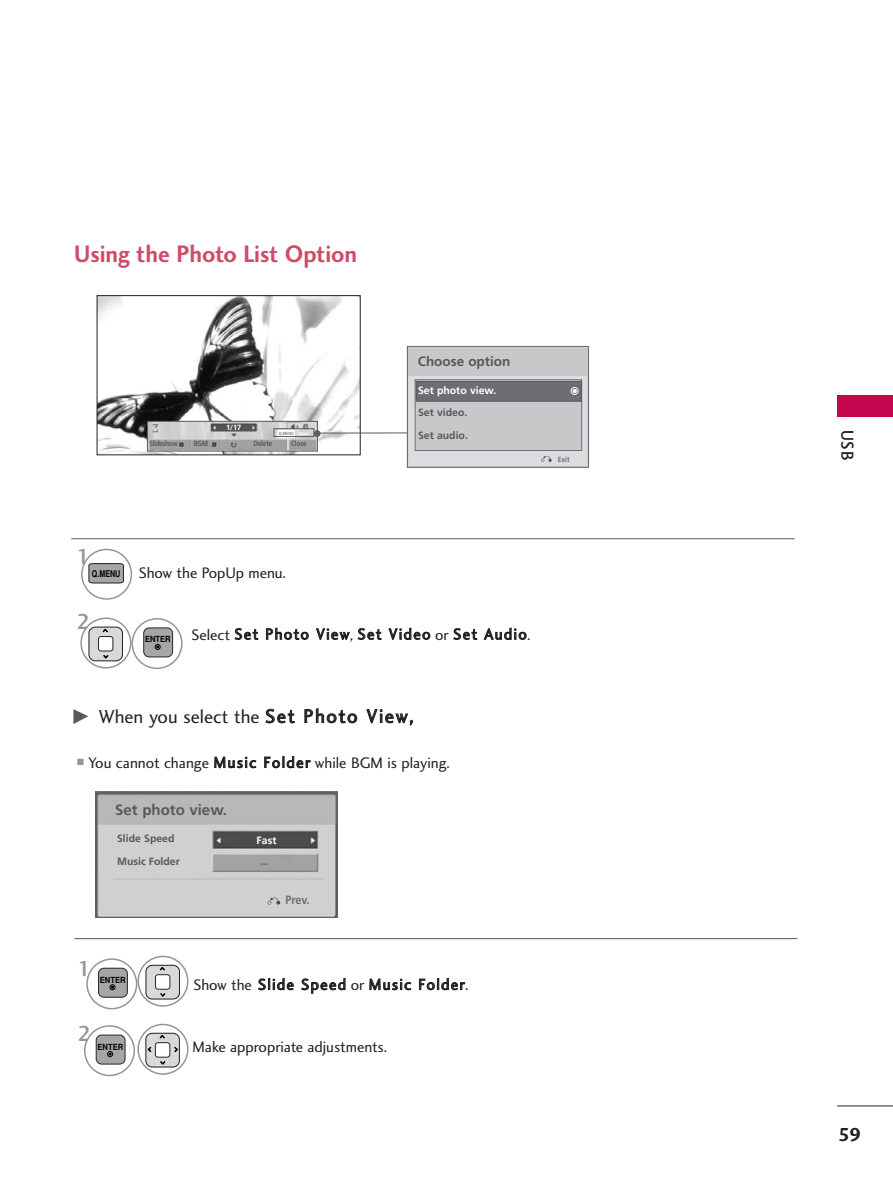
<style>
.page{position:relative;width:893px;height:1190px;background:#fff}
.page>*{position:absolute;margin:0;border:0;box-sizing:border-box;transform-origin:0 0}
.t1{font:24.75px "Charlotte Sans Bold Plain";color:#cf4c68;scale:.95 1}
.t2{font:22.5px "Charlotte Sans Medium Plain";color:#939598}
.t3{font:19.5px "Charlotte Sans Book Plain";letter-spacing:-.005em;color:#231f20}
.t4{font:19.5px "Charlotte Sans Bold Plain";color:#231f20}
.t5{font:18px "Charlotte Sans Medium Plain";color:#231f20;scale:.9 1}
.t6{font:15.75px "Charlotte Sans Book Plain";color:#231f20}
.t7{font:15.75px "Charlotte Sans Book Plain";letter-spacing:.085em;color:#231f20}
.t8{font:700 15px "Frutiger";color:#57585a}
.t9{font:700 13.5px "Frutiger";color:#57585a}
.t10{font:700 12px "Frutiger";color:#6d6e71;scale:.9 1}
.t11{font:700 10.5px/22.5px "Frutiger";color:#57585a}
.t12{font:700 10.5px "Frutiger";color:#fff}
.t13{font:700 9.3px "Helvetica";color:#000;scale:.76 1}
.t14{font:700 8.4px "Helvetica";color:#000;scale:.9 1}
.t15{font:700 7.5px "Frutiger";letter-spacing:-.02em;color:#57585a;scale:.85 1}
.t16{font:700 7.5px "Frutiger";letter-spacing:-.05em;color:#57585a;scale:.85 1}
.t17{font:700 7.5px "Frutiger";color:#fff}
.t18{font:700 7.5px "Frutiger";color:#6d6e71;scale:.9 1}
.t19{font:700 4.5px "Frutiger";letter-spacing:-.025em;color:#747e87;scale:.85 1}
.s1{color:#fff}
.s2{font-family:"FZDING33";font-size:15px;color:#57585a}
</style>
<div class="page">
<img style="left:99px;top:297px;width:259px;height:156px">
<div style="left:97px;top:295px;width:263px;height:160px;border:1px solid #231f20"></div>
<img style="left:149px;top:423px;width:167px;height:26px">
<div style="left:147px;top:421px;width:171px;height:30px;border:1px solid #57585a"></div>
<div style="left:277px;top:430px;width:18px;height:7px;background:#fff"></div>
<div style="left:837px;top:395px;width:55px;height:22px;background:#c50750"></div>
<hr style="left:837px;top:1105px;width:55px;height:1px;background:#231f20">
<img style="left:96px;top:791px;width:241px;height:126px">
<div style="left:273px;top:428px;width:41px;height:9px;border:1px solid #57585a"></div>
<div style="left:314px;top:430px;width:6px;height:7px;border:2px solid #57585a;border-radius:50%"></div>
<hr style="left:315px;top:432px;width:92px;height:1px;background:#57585a">
<hr style="left:71px;top:538px;width:723px;height:1px;background:#57585a">
<hr style="left:74px;top:938px;width:723px;height:1px;background:#57585a">
<div style="left:408px;top:347px;width:180px;height:120px;background:#dcdddf"></div>
<div style="left:407px;top:346px;width:182px;height:122px;border:1px solid #6d6e71"></div>
<div style="left:408px;top:347px;width:179px;height:28px;background:#c7c8ca"></div>
<div style="left:415px;top:380px;width:166px;height:70px;background:#c7c8ca"></div>
<div style="left:415px;top:379px;width:167px;height:72px;border:1px solid #6d6e71"></div>
<div style="left:416px;top:382px;width:165px;height:19px;background:#6d6e71"></div>
<div style="left:416px;top:381px;width:165px;height:20px;border:1px solid #57585a"></div>
<svg style="left:572px;top:389px;width:4px;height:4px"></svg>
<div style="left:570px;top:387px;width:8px;height:8px;border:1px solid #fff;border-radius:50%"></div>
<svg style="left:541px;top:456px;width:11px;height:6px"></svg>
<svg style="left:267px;top:897px;width:13px;height:7px"></svg>
<svg style="left:89px;top:563px;width:35px;height:20px"></svg>
<div style="left:81px;top:548px;width:51px;height:51px;border:2px solid #939598;border-radius:50%"></div>
<svg style="left:82px;top:619px;width:48px;height:48px"></svg>
<div style="left:89px;top:627px;width:34px;height:34px;background:#d9d9d9;border:1px solid #231f20;border-radius:6px"></div>
<div style="left:98px;top:636px;width:15px;height:15px;background:#fff;border:1px solid #262626;border-radius:3px"></div>
<svg style="left:103px;top:628px;width:5px;height:4px"></svg>
<svg style="left:103px;top:655px;width:5px;height:3px"></svg>
<div style="left:80px;top:617px;width:51px;height:51px;border:2px solid #939598;border-radius:50%"></div>
<div style="left:143px;top:627px;width:30px;height:30px;background:#a6a6a6;border:1px solid #262626;border-radius:5px"></div>
<svg style="left:155px;top:644px;width:5px;height:5px"></svg>
<div style="left:131px;top:618px;width:51px;height:51px;border:2px solid #939598;border-radius:50%"></div>
<div style="left:98px;top:967px;width:30px;height:30px;background:#a6a6a6;border:1px solid #262626;border-radius:5px"></div>
<svg style="left:110px;top:984px;width:5px;height:6px"></svg>
<div style="left:86px;top:958px;width:51px;height:51px;border:2px solid #939598;border-radius:50%"></div>
<div style="left:96px;top:1034px;width:29px;height:30px;background:#a6a6a6;border:1px solid #262626;border-radius:5px"></div>
<svg style="left:107px;top:1051px;width:6px;height:5px"></svg>
<div style="left:84px;top:1025px;width:51px;height:51px;border:2px solid #939598;border-radius:50%"></div>
<svg style="left:139px;top:957px;width:48px;height:48px"></svg>
<div style="left:146px;top:965px;width:34px;height:34px;background:#d9d9d9;border:1px solid #231f20;border-radius:6px"></div>
<div style="left:155px;top:974px;width:15px;height:15px;background:#fff;border:1px solid #262626;border-radius:3px"></div>
<svg style="left:160px;top:966px;width:5px;height:4px"></svg>
<svg style="left:160px;top:993px;width:5px;height:3px"></svg>
<div style="left:137px;top:955px;width:51px;height:51px;border:2px solid #939598;border-radius:50%"></div>
<svg style="left:139px;top:1025px;width:48px;height:48px"></svg>
<div style="left:146px;top:1033px;width:33px;height:34px;background:#d9d9d9;border:1px solid #231f20;border-radius:6px"></div>
<div style="left:155px;top:1042px;width:15px;height:15px;background:#fff;border:1px solid #262626;border-radius:3px"></div>
<svg style="left:148px;top:1047px;width:3px;height:5px"></svg>
<svg style="left:174px;top:1047px;width:4px;height:5px"></svg>
<svg style="left:160px;top:1034px;width:5px;height:4px"></svg>
<svg style="left:160px;top:1061px;width:5px;height:3px"></svg>
<div style="left:137px;top:1023px;width:51px;height:51px;border:2px solid #939598;border-radius:50%"></div>
<h1 class="t1" style="left:74px;top:244px;width:299px">Using the Photo List Option</h1>
<p class="t9" style="left:418px;top:356px;width:94px">Choose option</p>
<p class="t12" style="left:418px;top:386px;width:80px">Set photo view.</p>
<p class="t11" style="left:418px;top:402px;width:51px">Set video.<br>Set audio.</p>
<p class="t17" style="left:226px;top:425px;width:17px">1/17</p>
<p class="t19" style="left:279px;top:431px;width:37px">Q.MENU <span class="s1">Option</span></p>
<p class="t5" style="left:854px;top:429px;width:36px;rotate:90deg">USB</p>
<p class="t16" style="left:150px;top:440px;width:35px">Slideshow</p>
<p class="t15" style="left:194px;top:440px;width:18px">BGM</p>
<p class="t15" style="left:253px;top:440px;width:24px">Delete</p>
<p class="t15" style="left:291px;top:440px;width:20px">Close</p>
<p class="t18" style="left:557px;top:456px;width:15px">Exit</p>
<h2 class="t2" style="left:77px;top:547px;width:15px">1</h2>
<p class="t13" style="left:92px;top:570px;width:39px">Q.MENU</p>
<h2 class="t2" style="left:77px;top:612px;width:15px">2</h2>
<p class="t6" style="left:139px;top:566px;width:149px">Show the PopUp menu.</p>
<p class="t14" style="left:145px;top:636px;width:30px">ENTER</p>
<p class="t7" style="left:191px;top:628px;width:340px">Select Set Photo View, Set Video or Set Audio.</p>
<p class="t3" style="left:73px;top:709px;width:342px"><span class="s2">G</span> When you select the Set Photo View,</p>
<p class="t6" style="left:77px;top:756px;width:374px"><sup>■</sup> You cannot change Music Folder while BGM is playing.</p>
<p class="t8" style="left:115px;top:804px;width:113px">Set photo view.</p>
<p class="t11" style="left:117px;top:828px;width:59px">Slide Speed</p>
<p class="t12" style="left:256px;top:836px;width:21px">Fast</p>
<p class="t11" style="left:117px;top:850px;width:64px">Music Folder</p>
<p class="t11" style="left:260px;top:851px;width:10px">...</p>
<p class="t10" style="left:285px;top:895px;width:28px">Prev.</p>
<h2 class="t2" style="left:78px;top:959px;width:15px">1</h2>
<p class="t14" style="left:100px;top:976px;width:30px">ENTER</p>
<h2 class="t2" style="left:78px;top:1024px;width:15px">2</h2>
<p class="t14" style="left:97px;top:1043px;width:30px">ENTER</p>
<p class="t7" style="left:193px;top:978px;width:276px">Show the Slide Speed or Music Folder.</p>
<p class="t6" style="left:192px;top:1040px;width:196px">Make appropriate adjustments.</p>
<p class="t4" style="left:838px;top:1127px;width:25px">59</p>
</div>
